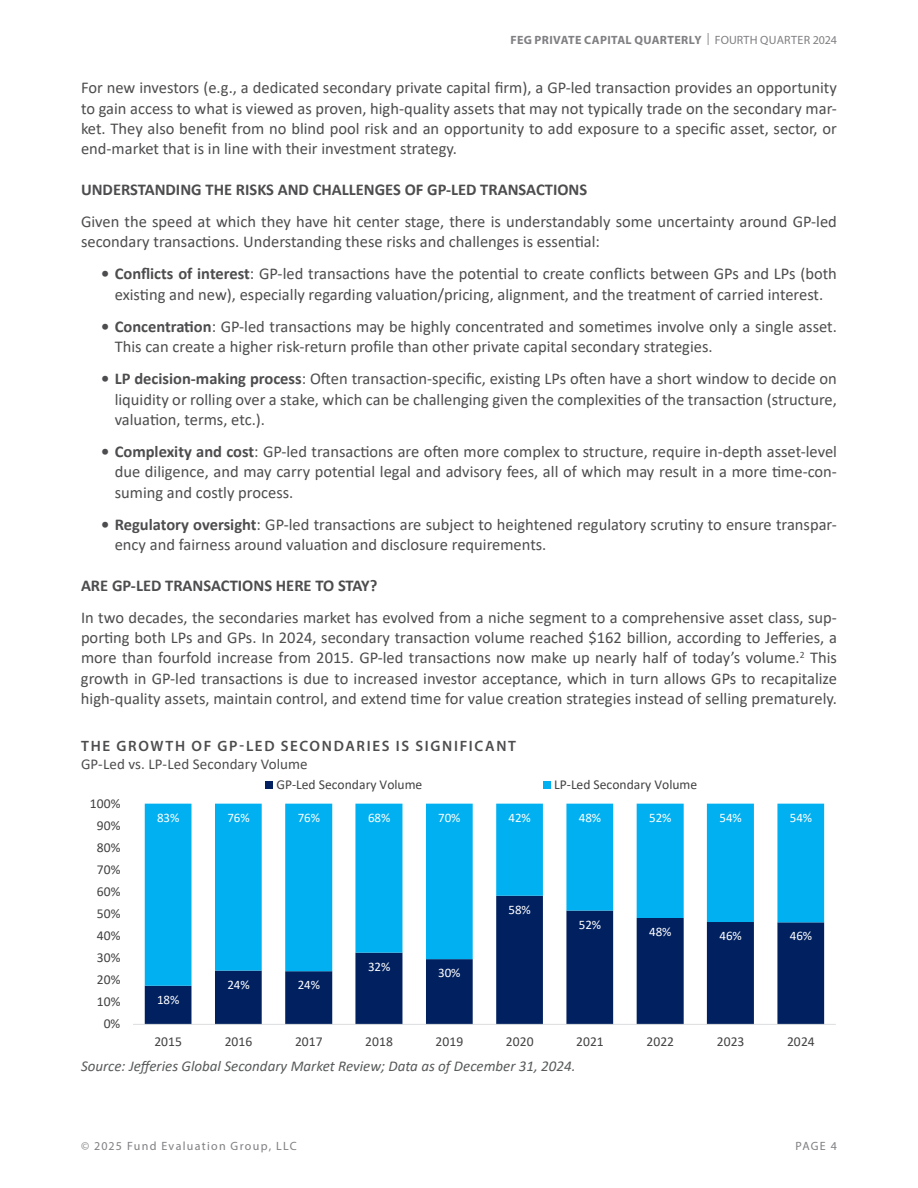
<style>
.page{position:relative;width:918px;height:1188px;background:#fff}
.page>*{position:absolute;margin:0;border:0;box-sizing:border-box;transform-origin:0 0}
.t1{font:16.5px/20.2px "Calibri";color:#4d4d4f;text-align:justify}
.t2{font:700 16.5px "Calibri";color:#4d4d4f}
.t3{font:italic 15px "Calibri";color:#585a5b}
.t4{font:600 15px "Myriad Pro";letter-spacing:.115em;color:#4d4d4f}
.t5{font:15px "Calibri";letter-spacing:.005em;color:#4d4d4f}
.t6{font:13.65px "Calibri";letter-spacing:-.005em;color:#414241}
.t7{font:13.05px "Calibri";letter-spacing:-.005em;color:#fff}
.t8{font:700 12px "Myriad Pro";letter-spacing:.025em;color:#807f83}
.t9{font:12px "Myriad Pro";letter-spacing:.105em;color:#807f83}
.s1{font-weight:400}
.s2{font-weight:700}
</style>
<div class="page">
<svg style="left:145px;top:986px;width:679px;height:38px;fill:#002060"></svg>
<svg style="left:145px;top:804px;width:679px;height:182px;fill:#00b0f0"></svg>
<hr style="left:133px;top:1024px;width:703px;height:1px;background:#dcddde">
<div style="left:266px;top:781px;width:7px;height:7px;background:#002060"></div>
<div style="left:543px;top:781px;width:8px;height:7px;background:#00b0f0"></div>
<p class="t8" style="left:510px;top:32px;width:328px">FEG PRIVATE CAPITAL QUARTERLY <span class="s1">| FOURTH QUARTER 2024</span></p>
<p class="t1" style="left:81px;top:77px;width:758px">For new investors (e.g., a dedicated secondary private capital firm), a GP-led transaction provides an opportunity to gain access to what is viewed as proven, high-quality assets that may not typically trade on the secondary mar&shy;ket. They also benefit from no blind pool risk and an opportunity to add exposure to a specific asset, sector, or end-market that is in line with their investment strategy.</p>
<p class="t2" style="left:81px;top:177px;width:508px">UNDERSTANDING THE RISKS AND CHALLENGES OF GP-LED TRANSACTIONS</p>
<p class="t1" style="left:81px;top:211px;width:757px">Given the speed at which they have hit center stage, there is understandably some uncertainty around GP-led secondary transactions. Understanding these risks and challenges is essential:</p>
<p class="t1" style="left:101px;top:263px;width:737px;text-align:center"><span class="s2">• Conflicts of interest</span>: GP-led transactions have the potential to create conflicts between GPs and LPs (both existing and new), especially regarding valuation/pricing, alignment, and the treatment of carried interest.</p>
<p class="t1" style="left:115px;top:316px;width:724px;text-indent:-13px"><span class="s2">• Concentration</span>: GP-led transactions may be highly concentrated and sometimes involve only a single asset.<br>This can create a higher risk-return profile than other private capital secondary strategies.</p>
<p class="t1" style="left:115px;top:368px;width:724px;text-indent:-13px"><span class="s2">• LP decision-making process</span>: Often transaction-specific, existing LPs often have a short window to decide on liquidity or rolling over a stake, which can be challenging given the complexities of the transaction (structure, valuation, terms, etc.).</p>
<p class="t1" style="left:115px;top:441px;width:724px;text-indent:-13px"><span class="s2">• Complexity and cost</span>: GP-led transactions are often more complex to structure, require in-depth asset-level due diligence, and may carry potential legal and advisory fees, all of which may result in a more time-con&shy;suming and costly process.</p>
<p class="t1" style="left:115px;top:514px;width:724px;text-indent:-13px"><span class="s2">• Regulatory oversight</span>: GP-led transactions are subject to heightened regulatory scrutiny to ensure transpar&shy;ency and fairness around valuation and disclosure requirements.</p>
<p class="t2" style="left:81px;top:573px;width:298px">ARE GP-LED TRANSACTIONS HERE TO STAY?</p>
<p class="t1" style="left:81px;top:607px;width:758px">In two decades, the secondaries market has evolved from a niche segment to a comprehensive asset class, sup&shy;porting both LPs and GPs. In 2024, secondary transaction volume reached $162 billion, according to Jefferies, a more than fourfold increase from 2015. GP-led transactions now make up nearly half of today’s volume.<sup>2</sup> This growth in GP-led transactions is due to increased investor acceptance, which in turn allows GPs to recapitalize high-quality assets, maintain control, and extend time for value creation strategies instead of selling prematurely.</p>
<p class="t4" style="left:81px;top:736px;width:437px">THE GROWTH OF GP-LED SECONDARIES IS SIGNIFICANT</p>
<p class="t5" style="left:81px;top:754px;width:228px">GP-Led vs. LP-Led Secondary Volume</p>
<p class="t6" style="left:90px;top:794px;width:32px">100%</p>
<p class="t6" style="left:97px;top:816px;width:25px">90%</p>
<p class="t6" style="left:97px;top:838px;width:25px">80%</p>
<p class="t6" style="left:97px;top:860px;width:25px">70%</p>
<p class="t6" style="left:97px;top:882px;width:25px">60%</p>
<p class="t6" style="left:97px;top:904px;width:25px">50%</p>
<p class="t6" style="left:97px;top:926px;width:25px">40%</p>
<p class="t6" style="left:97px;top:948px;width:25px">30%</p>
<p class="t6" style="left:97px;top:970px;width:25px">20%</p>
<p class="t6" style="left:97px;top:992px;width:25px">10%</p>
<p class="t6" style="left:104px;top:1014px;width:18px">0%</p>
<p class="t6" style="left:276px;top:775px;width:147px">GP-Led Secondary Volume</p>
<p class="t6" style="left:554px;top:775px;width:145px">LP-Led Secondary Volume</p>
<p class="t7" style="left:157px;top:808px;width:24px">83%</p>
<p class="t7" style="left:227px;top:808px;width:24px">76%</p>
<p class="t7" style="left:298px;top:808px;width:24px">76%</p>
<p class="t7" style="left:368px;top:808px;width:24px">68%</p>
<p class="t7" style="left:438px;top:808px;width:24px">70%</p>
<p class="t7" style="left:509px;top:808px;width:24px">42%</p>
<p class="t7" style="left:579px;top:808px;width:24px">48%</p>
<p class="t7" style="left:649px;top:808px;width:24px">52%</p>
<p class="t7" style="left:720px;top:808px;width:24px">54%</p>
<p class="t7" style="left:790px;top:808px;width:24px">54%</p>
<p class="t7" style="left:157px;top:990px;width:24px">18%</p>
<p class="t7" style="left:227px;top:975px;width:24px">24%</p>
<p class="t7" style="left:298px;top:976px;width:24px">24%</p>
<p class="t7" style="left:368px;top:957px;width:24px">32%</p>
<p class="t7" style="left:438px;top:964px;width:24px">30%</p>
<p class="t7" style="left:509px;top:900px;width:24px">58%</p>
<p class="t7" style="left:579px;top:915px;width:24px">52%</p>
<p class="t7" style="left:649px;top:923px;width:24px">48%</p>
<p class="t7" style="left:720px;top:927px;width:24px">46%</p>
<p class="t7" style="left:790px;top:927px;width:24px">46%</p>
<p class="t6" style="left:154px;top:1032px;width:29px">2015</p>
<p class="t6" style="left:225px;top:1032px;width:29px">2016</p>
<p class="t6" style="left:295px;top:1032px;width:29px">2017</p>
<p class="t6" style="left:365px;top:1032px;width:29px">2018</p>
<p class="t6" style="left:436px;top:1032px;width:29px">2019</p>
<p class="t6" style="left:506px;top:1032px;width:29px">2020</p>
<p class="t6" style="left:576px;top:1032px;width:29px">2021</p>
<p class="t6" style="left:647px;top:1032px;width:29px">2022</p>
<p class="t6" style="left:717px;top:1032px;width:29px">2023</p>
<p class="t6" style="left:787px;top:1032px;width:29px">2024</p>
<p class="t3" style="left:81px;top:1055px;width:496px">Source: Jefferies Global Secondary Market Review; Data as of December 31, 2024.</p>
<p class="t9" style="left:81px;top:1139px;width:217px">© 2025 Fund Evaluation Group, LLC</p>
<p class="t9" style="left:796px;top:1139px;width:43px">PAGE 4</p>
</div>
